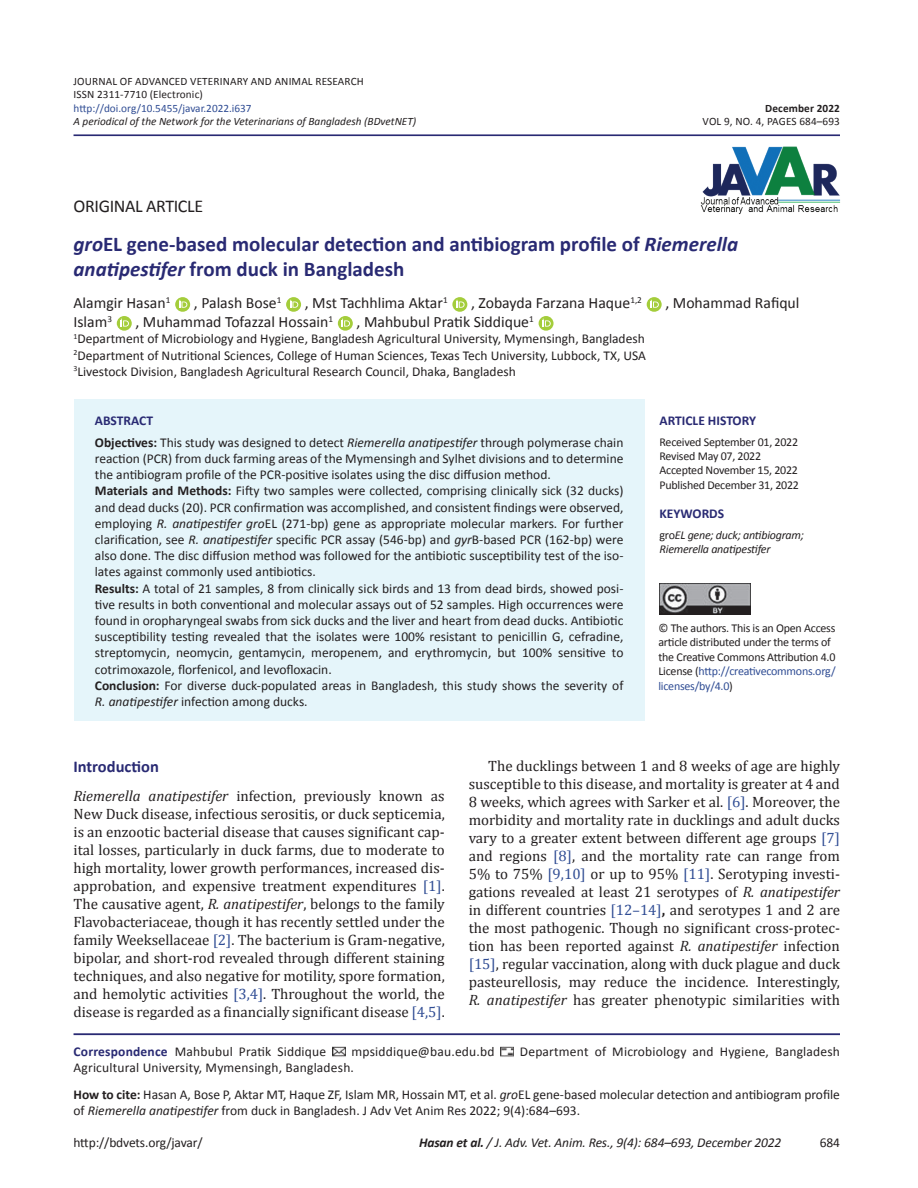
<style>
.page{position:relative;width:918px;height:1188px;background:#fff}
.page>*{position:absolute;margin:0;border:0;box-sizing:border-box;transform-origin:0 0}
.Article_Title{font:700 21px/25.2px "Calibri";color:#292a73}
.Issue_Date{font:18px "Calibri";letter-spacing:-.02em;color:#231f20}
.Head_A{font:700 16.5px "Calibri";color:#292a73}
.Authors{font:15.75px "Calibri";color:#231f20}
.Para_Indent{font:15px/18px "Cambria";color:#231f20;text-align:justify}
.Para_1st{font:15px/18px "Cambria";color:#231f20;text-align:justify}
.ABSTRACT_TXT{font:13.5px/16.2px "Calibri";color:#231f20;text-align:justify}
.Author_Deatiles{font:13.5px/16.2px "Calibri";color:#231f20}
.Affliation{font:13.5px "Calibri";color:#231f20}
.t1{font:italic 13.5px "Calibri";letter-spacing:-.01em;color:#231f20}
.ABSTRACT_HD{font:700 13.5px "Calibri";color:#292a73}
.Issue_Date-2{font:12px/14.4px "Calibri";letter-spacing:-.02em;color:#231f20}
.Issue_Date-3{font:italic 12px/14.4px "Calibri";letter-spacing:-.02em;color:#231f20}
.VOL{font:11.25px "Calibri";letter-spacing:.01em;color:#231f20}
.DOI{font:italic 11.25px "Calibri";color:#231f20}
.VOL-2{font:11.25px "Calibri";color:#304d94}
.DOI-2{font:11.25px "Calibri";letter-spacing:.01em;color:#231f20}
.VOL-3{font:700 11.25px "Calibri";letter-spacing:.01em;color:#231f20}
.s1{font-style:italic}
.s2{font-weight:700}
.s3{font-style:normal}
.s4{color:#304d94}
.s5{font-weight:700;color:#292a73}
</style>
<div class="page">
<hr style="left:74px;top:134px;width:766px;height:2px;background:#292a73">
<svg style="left:175px;top:297px;width:15px;height:15px"></svg>
<svg style="left:175px;top:297px;width:15px;height:15px"></svg>
<svg style="left:179px;top:300px;width:8px;height:8px"></svg>
<svg style="left:286px;top:297px;width:15px;height:15px"></svg>
<svg style="left:286px;top:297px;width:15px;height:15px"></svg>
<svg style="left:290px;top:300px;width:8px;height:8px"></svg>
<svg style="left:456px;top:297px;width:12px;height:15px"></svg>
<svg style="left:452px;top:297px;width:15px;height:15px"></svg>
<svg style="left:456px;top:300px;width:9px;height:8px"></svg>
<svg style="left:646px;top:297px;width:12px;height:15px"></svg>
<svg style="left:647px;top:297px;width:15px;height:15px"></svg>
<svg style="left:651px;top:300px;width:8px;height:8px"></svg>
<svg style="left:117px;top:316px;width:15px;height:15px"></svg>
<svg style="left:121px;top:319px;width:8px;height:8px"></svg>
<svg style="left:338px;top:316px;width:15px;height:15px"></svg>
<svg style="left:342px;top:319px;width:8px;height:8px"></svg>
<svg style="left:538px;top:316px;width:16px;height:15px"></svg>
<svg style="left:543px;top:319px;width:8px;height:8px"></svg>
<hr style="left:74px;top:1033px;width:766px;height:2px;background:#292a73">
<svg style="left:332px;top:1046px;width:13px;height:11px"></svg>
<svg style="left:501px;top:1046px;width:13px;height:11px"></svg>
<img style="left:700px;top:146px;width:141px;height:69px">
<div style="left:74px;top:399px;width:570px;height:322px;background:#e5f5fa"></div>
<img style="left:660px;top:584px;width:90px;height:30px">
<p class="VOL" style="left:74px;top:74px;width:292px">JOURNAL OF ADVANCED VETERINARY AND ANIMAL RESEARCH</p>
<p class="VOL" style="left:74px;top:88px;width:131px">ISSN 2311-7710 (Electronic)</p>
<p class="VOL-2" style="left:74px;top:101px;width:180px">http://doi.org/10.5455/javar.2022.i637</p>
<p class="VOL-3" style="left:765px;top:101px;width:76px">December 2022</p>
<p class="DOI" style="left:74px;top:115px;width:344px">A periodical of the Network for the Veterinarians of Bangladesh (BDvetNET)</p>
<p class="DOI-2" style="left:703px;top:115px;width:139px">VOL 9, NO. 4, PAGES 684–693</p>
<p class="Issue_Date" style="left:74px;top:195px;width:131px">ORIGINAL ARTICLE</p>
<p class="Article_Title" style="left:74px;top:230px;width:666px"><span class="s1">gro</span>EL gene-based molecular detection and antibiogram profile of <span class="s1">Riemerella anatipestifer</span> from duck in Bangladesh</p>
<p class="Authors" style="left:74px;top:293px;width:98px">Alamgir Hasan<sup>1</sup></p>
<p class="Authors" style="left:194px;top:293px;width:89px">, Palash Bose<sup>1</sup></p>
<p class="Authors" style="left:305px;top:293px;width:144px">, Mst Tachhlima Aktar<sup>1</sup></p>
<p class="Authors" style="left:471px;top:293px;width:172px">, Zobayda Farzana Haque<sup>1,2</sup></p>
<p class="Authors" style="left:665px;top:293px;width:136px">, Mohammad Rafiqul</p>
<p class="Authors" style="left:74px;top:312px;width:40px">Islam<sup>3</sup></p>
<p class="Authors" style="left:135px;top:312px;width:199px">, Muhammad Tofazzal Hossain<sup>1</sup></p>
<p class="Authors" style="left:357px;top:312px;width:179px">, Mahbubul Pratik Siddique<sup>1</sup></p>
<p class="Affliation" style="left:74px;top:331px;width:573px"><sup>1</sup>Department of Microbiology and Hygiene, Bangladesh Agricultural University, Mymensingh, Bangladesh</p>
<p class="Affliation" style="left:74px;top:347px;width:574px"><sup>2</sup>Department of Nutritional Sciences, College of Human Sciences, Texas Tech University, Lubbock, TX, USA</p>
<p class="Affliation" style="left:74px;top:363px;width:444px"><sup>3</sup>Livestock Division, Bangladesh Agricultural Research Council, Dhaka, Bangladesh</p>
<p class="ABSTRACT_HD" style="left:95px;top:412px;width:60px">ABSTRACT</p>
<p class="ABSTRACT_TXT" style="left:95px;top:434px;width:530px"><span class="s2">Objectives:</span> This study was designed to detect <span class="s1">Riemerella anatipestifer</span> through polymerase chain reaction (PCR) from duck farming areas of the Mymensingh and Sylhet divisions and to determine the antibiogram profile of the PCR-positive isolates using the disc diffusion method.</p>
<p class="ABSTRACT_TXT" style="left:95px;top:482px;width:530px"><span class="s2">Materials and Methods:</span> Fifty two samples were collected, comprising clinically sick (32 ducks) and dead ducks (20). PCR confirmation was accomplished, and consistent findings were observed, employing <span class="s1">R. anatipestifer gro</span>EL (271-bp) gene as appropriate molecular markers. For further clarification, see <span class="s1">R. anatipestifer</span> specific PCR assay (546-bp) and <span class="s1">gyr</span>B-based PCR (162-bp) were also done. The disc diffusion method was followed for the antibiotic susceptibility test of the iso&shy;lates against commonly used antibiotics.</p>
<p class="ABSTRACT_TXT" style="left:95px;top:579px;width:530px"><span class="s2">Results:</span> A total of 21 samples, 8 from clinically sick birds and 13 from dead birds, showed posi&shy;tive results in both conventional and molecular assays out of 52 samples. High occurrences were found in oropharyngeal swabs from sick ducks and the liver and heart from dead ducks. Antibiotic susceptibility testing revealed that the isolates were 100% resistant to penicillin G, cefradine, streptomycin, neomycin, gentamycin, meropenem, and erythromycin, but 100% sensitive to cotrimoxazole, florfenicol, and levofloxacin.</p>
<p class="ABSTRACT_TXT" style="left:95px;top:677px;width:530px"><span class="s2">Conclusion:</span> For diverse duck-populated areas in Bangladesh, this study shows the severity of<br><span class="s1">R. anatipestifer</span> infection among ducks.</p>
<p class="ABSTRACT_HD" style="left:660px;top:412px;width:98px">ARTICLE HISTORY</p>
<p class="Issue_Date-2" style="left:660px;top:434px;width:140px">Received September 01, 2022</p>
<p class="Issue_Date-2" style="left:660px;top:448px;width:103px">Revised May 07, 2022</p>
<p class="Issue_Date-2" style="left:660px;top:463px;width:140px">Accepted November 15, 2022</p>
<p class="Issue_Date-2" style="left:660px;top:477px;width:141px">Published December 31, 2022</p>
<p class="ABSTRACT_HD" style="left:660px;top:506px;width:66px">KEYWORDS</p>
<p class="Issue_Date-3" style="left:660px;top:527px;width:146px"><span class="s3">gro</span>EL gene; duck; antibiogram;<br>Riemerella anatipestifer</p>
<p class="Issue_Date-2" style="left:658px;top:620px;width:179px">© The authors. This is an Open Access article distributed under the terms of the Creative Commons Attribution 4.0<br>License (<span class="s4">http://creativecommons.org/ licenses/by/4.0</span>)</p>
<p class="Head_A" style="left:74px;top:756px;width:87px">Introduction</p>
<p class="Para_1st" style="left:74px;top:786px;width:373px"><span class="s1">Riemerella anatipestifer</span> infection, previously known as New Duck disease, infectious serositis, or duck septicemia, is an enzootic bacterial disease that causes significant cap&shy;ital losses, particularly in duck farms, due to moderate to high mortality, lower growth performances, increased dis&shy;approbation, and expensive treatment expenditures <span class="s4">[1]</span>.<br>The causative agent, <span class="s1">R. anatipestifer</span>, belongs to the family Flavobacteriaceae, though it has recently settled under the family Weeksellaceae <span class="s4">[2]</span>. The bacterium is Gram-negative, bipolar, and short-rod revealed through different staining techniques, and also negative for motility, spore formation, and hemolytic activities <span class="s4">[3,4]</span>. Throughout the world, the disease is regarded as a financially significant disease <span class="s4">[4,5]</span>.</p>
<p class="Para_Indent" style="left:469px;top:757px;width:373px;text-indent:20px">The ducklings between 1 and 8 weeks of age are highly susceptible to this disease, and mortality is greater at 4 and 8 weeks, which agrees with Sarker et al. <span class="s4">[6]</span>. Moreover, the morbidity and mortality rate in ducklings and adult ducks vary to a greater extent between different age groups <span class="s4">[7] </span>and regions <span class="s4">[8]</span>, and the mortality rate can range from 5% to 75% <span class="s4">[9,10]</span> or up to 95% <span class="s4">[11]</span>. Serotyping investi&shy;gations revealed at least 21 serotypes of <span class="s1">R. anatipestifer </span>in different countries <span class="s4">[12–14]</span><span class="s2">,</span> and serotypes 1 and 2 are the most pathogenic. Though no significant cross-protec&shy;tion has been reported against <span class="s1">R. anatipestifer</span> infection <span class="s4">[15]</span>, regular vaccination, along with duck plague and duck pasteurellosis, may reduce the incidence. Interestingly, <span class="s1">R. anatipestifer</span> has greater phenotypic similarities with</p>
<p class="Author_Deatiles" style="left:74px;top:1043px;width:254px"><span class="s5">Correspondence</span> Mahbubul Pratik Siddique</p>
<p class="Author_Deatiles" style="left:352px;top:1043px;width:144px">mpsiddique@bau.edu.bd</p>
<p class="Author_Deatiles" style="left:520px;top:1043px;width:322px">Department of Microbiology and Hygiene, Bangladesh</p>
<p class="Author_Deatiles" style="left:74px;top:1059px;width:282px">Agricultural University, Mymensingh, Bangladesh.</p>
<p class="Author_Deatiles" style="left:74px;top:1086px;width:768px"><span class="s2">How to cite:</span> Hasan A, Bose P, Aktar MT, Haque ZF, Islam MR, Hossain MT, et al. <span class="s1">gro</span>EL gene-based molecular detection and antibiogram profile of <span class="s1">Riemerella anatipestifer</span> from duck in Bangladesh. J Adv Vet Anim Res 2022; 9(4):684–693.</p>
<p class="ABSTRACT_TXT" style="left:74px;top:1133px;width:131px">http://bdvets.org/javar/</p>
<p class="t1" style="left:419px;top:1134px;width:364px"><span class="s2">Hasan et al.</span> / J. Adv. Vet. Anim. Res., 9(4): 684–693, December 2022</p>
<p class="ABSTRACT_TXT" style="left:820px;top:1133px;width:22px">684</p>
</div>
